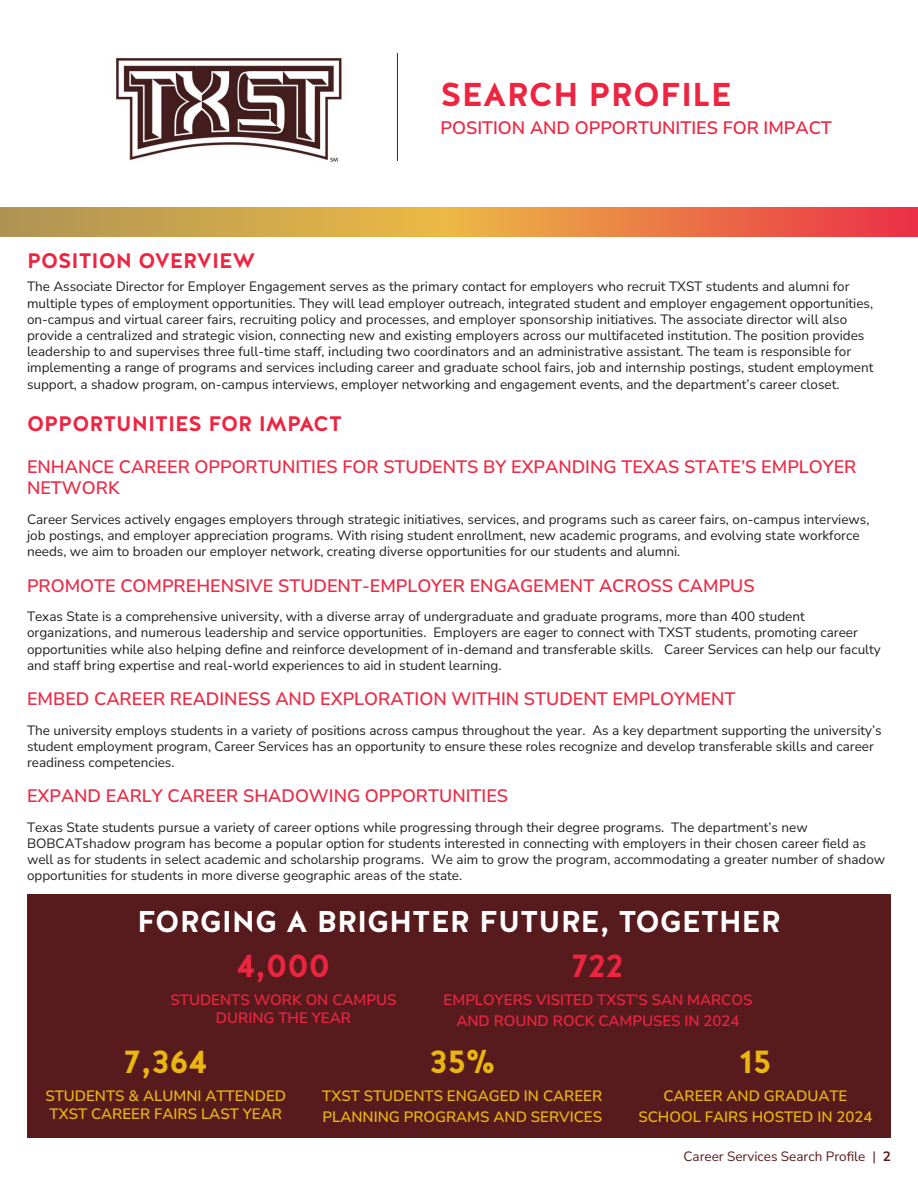
<style>
.page{position:relative;width:918px;height:1188px;background:#fff}
.page>*{position:absolute;margin:0;border:0;box-sizing:border-box;transform-origin:0 0}
.t1{font:700 33px "Halis GR";color:#ed2541}
.t2{font:700 33px "Halis GR";color:#eab610}
.t3{font:700 30px "Halis GR";color:#fff}
.t4{font:700 21px "Halis GR";color:#ed2541}
.t5{font:200 18px/21.6px "Nunito Sans 12 pt";color:#eb2b46}
.t6{font:200 18px "Nunito Sans 12 pt";color:#ed2541}
.t7{font:200 15px/21.6px "Nunito Sans 12 pt";color:#eab610}
.t8{font:200 15px/18px "Nunito Sans 12 pt";color:#ed2541;text-align:center}
.t9{font:200 13.5px/16.2px "Nunito Sans 12 pt";color:#231f20}
.t10{font:200 13.5px "Nunito Sans 12 pt";color:#571b1e}
</style>
<div class="page">
<div style="left:27px;top:894px;width:864px;height:244px;background:#571b1e"></div>
<img style="left:116px;top:57px;width:226px;height:105px">
<hr style="left:397px;top:53px;width:1px;height:108px;background:#571b1e">
<img style="left:0;top:207px;width:918px;height:30px">
<p class="t1" style="left:441px;top:74px;width:293px">SEARCH PROFILE</p>
<p class="t6" style="left:441px;top:115px;width:393px">POSITION AND OPPORTUNITIES FOR IMPACT</p>
<p class="t4" style="left:27px;top:248px;width:230px">POSITION OVERVIEW</p>
<p class="t9" style="left:27px;top:278px;width:848px">The Associate Director for Employer Engagement serves as the primary contact for employers who recruit TXST students and alumni for multiple types of employment opportunities. They will lead employer outreach, integrated student and employer engagement opportunities, on-campus and virtual career fairs, recruiting policy and processes, and employer sponsorship initiatives. The associate director will also provide a centralized and strategic vision, connecting new and existing employers across our multifaceted institution. The position provides leadership to and supervises three full-time staff, including two coordinators and an administrative assistant. The team is responsible for implementing a range of programs and services including career and graduate school fairs, job and internship postings, student employment support, a shadow program, on-campus interviews, employer networking and engagement events, and the department’s career closet.</p>
<p class="t4" style="left:27px;top:410px;width:317px">OPPORTUNITIES FOR IMPACT</p>
<p class="t5" style="left:27px;top:455px;width:831px">ENHANCE CAREER OPPORTUNITIES FOR STUDENTS BY EXPANDING TEXAS STATE’S EMPLOYER<br>NETWORK</p>
<p class="t9" style="left:27px;top:511px;width:844px">Career Services actively engages employers through strategic initiatives, services, and programs such as career fairs, on-campus interviews, job postings, and employer appreciation programs. With rising student enrollment, new academic programs, and evolving state workforce needs, we aim to broaden our employer network, creating diverse opportunities for our students and alumni.</p>
<p class="t5" style="left:27px;top:574px;width:729px">PROMOTE COMPREHENSIVE STUDENT-EMPLOYER ENGAGEMENT ACROSS CAMPUS</p>
<p class="t9" style="left:27px;top:608px;width:855px">Texas State is a comprehensive university, with a diverse array of undergraduate and graduate programs, more than 400 student organizations, and numerous leadership and service opportunities. Employers are eager to connect with TXST students, promoting career opportunities while also helping define and reinforce development of in-demand and transferable skills. Career Services can help our faculty and staff bring expertise and real-world experiences to aid in student learning.</p>
<p class="t5" style="left:27px;top:687px;width:710px">EMBED CAREER READINESS AND EXPLORATION WITHIN STUDENT EMPLOYMENT</p>
<p class="t9" style="left:27px;top:721px;width:856px">The university employs students in a variety of positions across campus throughout the year. As a key department supporting the university’s student employment program, Career Services has an opportunity to ensure these roles recognize and develop transferable skills and career readiness competencies.</p>
<p class="t5" style="left:27px;top:784px;width:483px">EXPAND EARLY CAREER SHADOWING OPPORTUNITIES</p>
<p class="t9" style="left:27px;top:819px;width:860px">Texas State students pursue a variety of career options while progressing through their degree programs. The department’s new BOBCATshadow program has become a popular option for students interested in connecting with employers in their chosen career field as well as for students in select academic and scholarship programs. We aim to grow the program, accommodating a greater number of shadow opportunities for students in more diverse geographic areas of the state.</p>
<p class="t3" style="left:137px;top:902px;width:645px">FORGING A BRIGHTER FUTURE, TOGETHER</p>
<p class="t1" style="left:237px;top:944px;width:95px">4,000</p>
<p class="t1" style="left:572px;top:944px;width:53px">722</p>
<p class="t8" style="left:171px;top:990px;width:227px">STUDENTS WORK ON CAMPUS<br>DURING THE YEAR</p>
<p class="t8" style="left:444px;top:988px;width:310px;line-height:21.6px">EMPLOYERS VISITED TXST’S SAN MARCOS<br>AND ROUND ROCK CAMPUSES IN 2024</p>
<p class="t2" style="left:124px;top:1040px;width:84px">7,364</p>
<p class="t2" style="left:430px;top:1040px;width:66px">35%</p>
<p class="t2" style="left:739px;top:1040px;width:34px">15</p>
<p class="t7" style="left:45px;top:1086px;width:242px;line-height:18px">STUDENTS &amp; ALUMNI ATTENDED<br>TXST CAREER FAIRS LAST YEAR</p>
<p class="t7" style="left:322px;top:1084px;width:281px">TXST STUDENTS ENGAGED IN CAREER<br>PLANNING PROGRAMS AND SERVICES</p>
<p class="t7" style="left:638px;top:1084px;width:236px;text-align:center">CAREER AND GRADUATE<br>SCHOOL FAIRS HOSTED IN 2024</p>
<p class="t10" style="left:683px;top:1147px;width:209px">Career Services Search Profile | 2</p>
</div>
